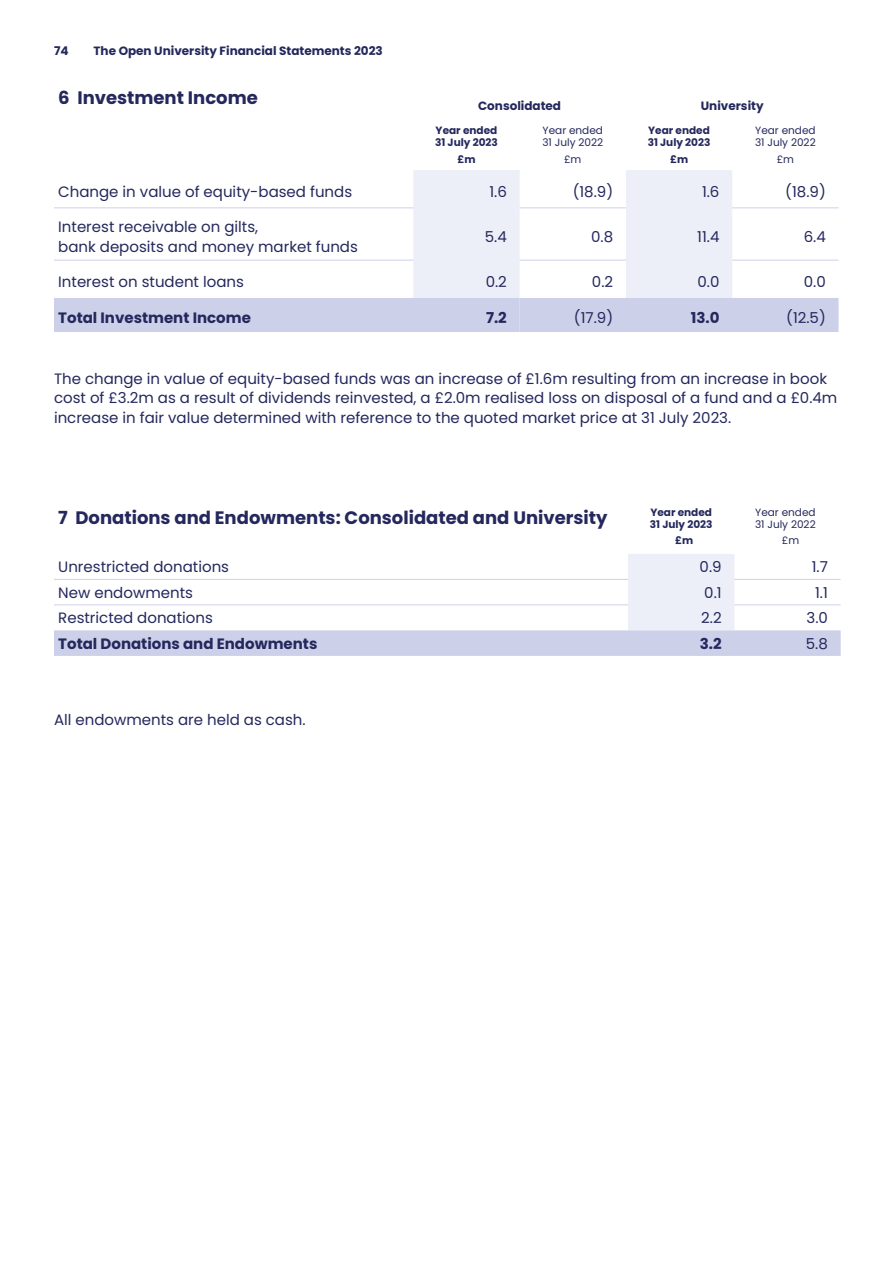
<style>
.page{position:relative;width:893px;height:1263px;background:#fff}
.page>*{position:absolute;margin:0;border:0;box-sizing:border-box;transform-origin:0 0}
.table_body{font:700 18px "Poppins";color:#24285c}
.body{font:15px/19.5px "Poppins";color:#24285c}
.table_body-2{font:15px/19.5px "Poppins";color:#24285c}
.Normal__Table__right_aligned{font:15px "Poppins";color:#24285c}
.table_body-3{font:700 15px "Poppins";color:#24285c}
.Normal__Table__right_aligned-2{font:700 15px "Poppins";color:#24285c}
.m_centred{font:700 12px "Poppins";color:#24285c}
.Year_ended_centred{font:700 10.5px/12px "Poppins";color:#24285c}
.Year_ended_centred-2{font:10.5px/12px "Poppins";color:#24285c}
.new_table_right_end_indent{font:10.5px/12px "Poppins";color:#24285c}
</style>
<div class="page">
<svg style="left:54px;top:170px;width:784px;height:162px"></svg>
<hr style="left:520px;top:208px;width:106px;height:1px;background:#cdd0e9">
<hr style="left:520px;top:260px;width:106px;height:1px;background:#cdd0e9">
<hr style="left:732px;top:208px;width:106px;height:1px;background:#cdd0e9">
<hr style="left:732px;top:260px;width:106px;height:1px;background:#cdd0e9">
<hr style="left:54px;top:208px;width:359px;height:1px;background:#cdd0e9">
<hr style="left:54px;top:260px;width:359px;height:1px;background:#cdd0e9">
<svg style="left:54px;top:554px;width:787px;height:102px"></svg>
<hr style="left:54px;top:579px;width:574px;height:1px;background:#cdd0e9">
<hr style="left:54px;top:605px;width:574px;height:1px;background:#cdd0e9">
<hr style="left:734px;top:579px;width:107px;height:1px;background:#cdd0e9">
<hr style="left:734px;top:605px;width:107px;height:1px;background:#cdd0e9">
<p class="m_centred" style="left:94px;top:44px;width:291px">The Open University Financial Statements 2023</p>
<p class="m_centred" style="left:54px;top:44px;width:16px">74</p>
<p class="table_body" style="left:58px;top:87px;width:201px">6 Investment Income</p>
<p class="m_centred" style="left:478px;top:99px;width:85px">Consolidated</p>
<p class="m_centred" style="left:701px;top:99px;width:64px">University</p>
<p class="Year_ended_centred" style="left:435px;top:125px;width:64px">Year ended<br>31 July 2023</p>
<p class="Year_ended_centred" style="left:457px;top:153px;width:20px">£m</p>
<p class="Year_ended_centred-2" style="left:542px;top:125px;width:62px">Year ended<br>31 July 2022</p>
<p class="Year_ended_centred-2" style="left:564px;top:153px;width:19px">£m</p>
<p class="Year_ended_centred-2" style="left:755px;top:125px;width:62px">Year ended<br>31 July 2022</p>
<p class="Year_ended_centred-2" style="left:777px;top:153px;width:19px">£m</p>
<p class="Year_ended_centred" style="left:648px;top:125px;width:64px">Year ended<br>31 July 2023</p>
<p class="Year_ended_centred" style="left:670px;top:153px;width:20px">£m</p>
<p class="table_body-2" style="left:58px;top:182px;width:295px">Change in value of equity-based funds</p>
<p class="Normal__Table__right_aligned" style="left:489px;top:183px;width:19px">1.6</p>
<p class="Normal__Table__right_aligned" style="left:573px;top:183px;width:42px">(18.9)</p>
<p class="Normal__Table__right_aligned" style="left:702px;top:183px;width:19px">1.6</p>
<p class="Normal__Table__right_aligned" style="left:785px;top:183px;width:42px">(18.9)</p>
<p class="table_body-2" style="left:58px;top:217px;width:301px">Interest receivable on gilts,<br>bank deposits and money market funds</p>
<p class="Normal__Table__right_aligned" style="left:485px;top:228px;width:24px">5.4</p>
<p class="Normal__Table__right_aligned" style="left:591px;top:228px;width:24px">0.8</p>
<p class="Normal__Table__right_aligned" style="left:697px;top:228px;width:24px">11.4</p>
<p class="Normal__Table__right_aligned" style="left:804px;top:228px;width:24px">6.4</p>
<p class="table_body-2" style="left:58px;top:272px;width:187px">Interest on student loans</p>
<p class="Normal__Table__right_aligned" style="left:486px;top:273px;width:23px">0.2</p>
<p class="Normal__Table__right_aligned" style="left:592px;top:273px;width:23px">0.2</p>
<p class="Normal__Table__right_aligned" style="left:697px;top:273px;width:23px">0.0</p>
<p class="Normal__Table__right_aligned" style="left:804px;top:273px;width:23px">0.0</p>
<p class="table_body-3" style="left:58px;top:309px;width:194px">Total Investment Income</p>
<p class="Normal__Table__right_aligned-2" style="left:486px;top:309px;width:22px">7.2</p>
<p class="Normal__Table__right_aligned" style="left:574px;top:309px;width:41px">(17.9)</p>
<p class="Normal__Table__right_aligned-2" style="left:691px;top:309px;width:30px">13.0</p>
<p class="Normal__Table__right_aligned" style="left:786px;top:309px;width:41px">(12.5)</p>
<p class="body" style="left:54px;top:369px;width:785px">The change in value of equity-based funds was an increase of £1.6m resulting from an increase in book cost of £3.2m as a result of dividends reinvested, a £2.0m realised loss on disposal of a fund and a £0.4m increase in fair value determined with reference to the quoted market price at 31 July 2023.</p>
<p class="table_body" style="left:58px;top:507px;width:551px">7 Donations and Endowments: Consolidated and University</p>
<p class="Year_ended_centred" style="left:650px;top:507px;width:64px">Year ended<br>31 July 2023</p>
<p class="new_table_right_end_indent" style="left:755px;top:507px;width:62px">Year ended<br>31 July 2022</p>
<p class="Year_ended_centred" style="left:675px;top:534px;width:20px">£m</p>
<p class="Year_ended_centred-2" style="left:782px;top:534px;width:19px">£m</p>
<p class="table_body-2" style="left:58px;top:557px;width:172px">Unrestricted donations</p>
<p class="Normal__Table__right_aligned" style="left:700px;top:558px;width:24px">0.9</p>
<p class="Normal__Table__right_aligned" style="left:812px;top:558px;width:18px">1.7</p>
<p class="table_body-2" style="left:58px;top:583px;width:136px">New endowments</p>
<p class="Normal__Table__right_aligned" style="left:704px;top:584px;width:19px">0.1</p>
<p class="Normal__Table__right_aligned" style="left:815px;top:584px;width:14px">1.1</p>
<p class="table_body-2" style="left:58px;top:608px;width:156px">Restricted donations</p>
<p class="Normal__Table__right_aligned" style="left:701px;top:609px;width:22px">2.2</p>
<p class="Normal__Table__right_aligned" style="left:806px;top:609px;width:23px">3.0</p>
<p class="table_body-3" style="left:58px;top:635px;width:261px">Total Donations and Endowments</p>
<p class="Normal__Table__right_aligned-2" style="left:700px;top:635px;width:23px">3.2</p>
<p class="Normal__Table__right_aligned" style="left:806px;top:635px;width:24px">5.8</p>
<p class="body" style="left:54px;top:710px;width:253px">All endowments are held as cash.</p>
</div>
